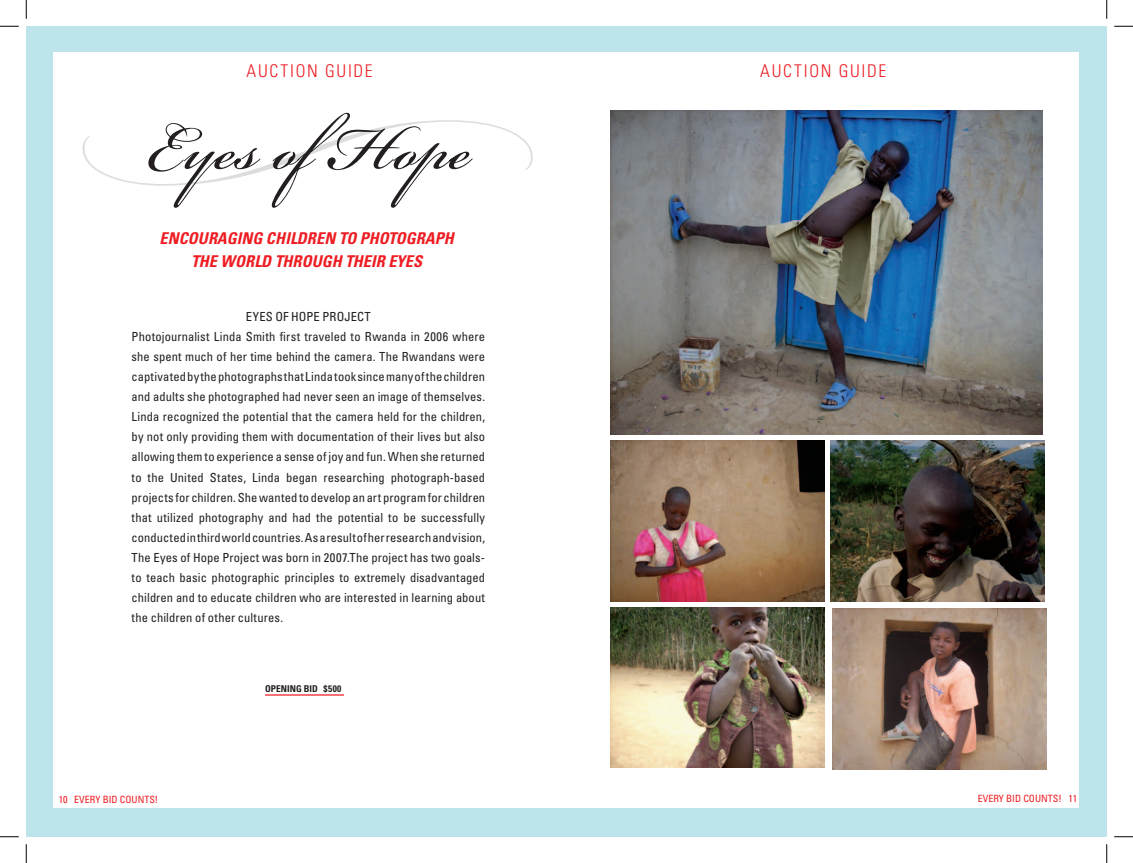
<style>
.page{position:relative;width:1133px;height:863px;background:#fff}
.page>*{position:absolute;margin:0;border:0;box-sizing:border-box;transform-origin:0 0}
.t1{font:300 condensed 17.5px "Univers";letter-spacing:.095em;color:#ee1d23}
.t2{font:italic 700 condensed 16.25px/22.5px "Univers";letter-spacing:.005em;color:#ee1d23;text-align:center}
.t3{font:condensed 12.5px/20px "Univers";letter-spacing:.01em;color:#231f20}
.t4{font:condensed 10px "Univers";color:#ee1d23}
.t5{font:700 condensed 9.38px "Univers";letter-spacing:.005em;color:#231f20}
</style>
<div class="page">
<div style="left:26px;top:26px;width:540px;height:810px;background:#bee4eb"></div>
<div style="left:53px;top:53px;width:513px;height:754px;background:#fff"></div>
<svg style="left:566px;top:26px;width:540px;height:810px;background:#c3e6ec"></svg>
<div style="left:566px;top:53px;width:512px;height:754px;background:#fff"></div>
<hr style="left:265px;top:694px;width:79px;height:1px;background:#ee1d23">
<img style="left:611px;top:440px;width:214px;height:161px">
<img style="left:830px;top:440px;width:214px;height:161px">
<img style="left:832px;top:608px;width:214px;height:161px">
<img style="left:611px;top:607px;width:214px;height:160px">
<img style="left:611px;top:110px;width:431px;height:324px">
<svg style="left:82px;top:113px;width:451px;height:95px"></svg>
<svg style="left:0;top:25px;width:19px;height:2px"></svg>
<svg style="left:1114px;top:25px;width:18px;height:2px"></svg>
<svg style="left:0;top:836px;width:19px;height:1px"></svg>
<svg style="left:1114px;top:836px;width:18px;height:1px"></svg>
<svg style="left:25px;top:0;width:2px;height:19px"></svg>
<svg style="left:25px;top:844px;width:2px;height:18px"></svg>
<svg style="left:1106px;top:0;width:1px;height:19px"></svg>
<svg style="left:1106px;top:844px;width:1px;height:18px"></svg>
<h1 class="t1" style="left:247px;top:61px;width:128px">AUCTION GUIDE</h1>
<h2 class="t2" style="left:159px;top:227px;width:296px">ENCOURAGING CHILDREN TO PHOTOGRAPH<br>THE WORLD THROUGH THEIR EYES</h2>
<p class="t3" style="left:132px;top:307px;width:355px;text-indent:114px">EYES OF HOPE PROJECT<br>Photojournalist Linda Smith first traveled to Rwanda in 2006 where she spent much of her time behind the camera. The Rwandans were captivated by the photographs that Linda took since many of the children and adults she photographed had never seen an image of themselves.<br>Linda recognized the potential that the camera held for the children, by not only providing them with documentation of their lives but also allowing them to experience a sense of joy and fun. When she returned to the United States, Linda began researching photograph-based projects for children. She wanted to develop an art program for children that utilized photography and had the potential to be successfully conducted in third world countries. As a result of her research and vision, The Eyes of Hope Project was born in 2007.The project has two goals&shy;to teach basic photographic principles to extremely disadvantaged children and to educate children who are interested in learning about the children of other cultures.</p>
<p class="t4" style="left:59px;top:792px;width:101px">10 EVERY BID COUNTS!</p>
<p class="t5" style="left:265px;top:682px;width:78px">OPENING BID $500</p>
<h1 class="t1" style="left:760px;top:61px;width:127px">AUCTION GUIDE</h1>
<p class="t4" style="left:977px;top:792px;width:101px">EVERY BID COUNTS! 11</p>
</div>
